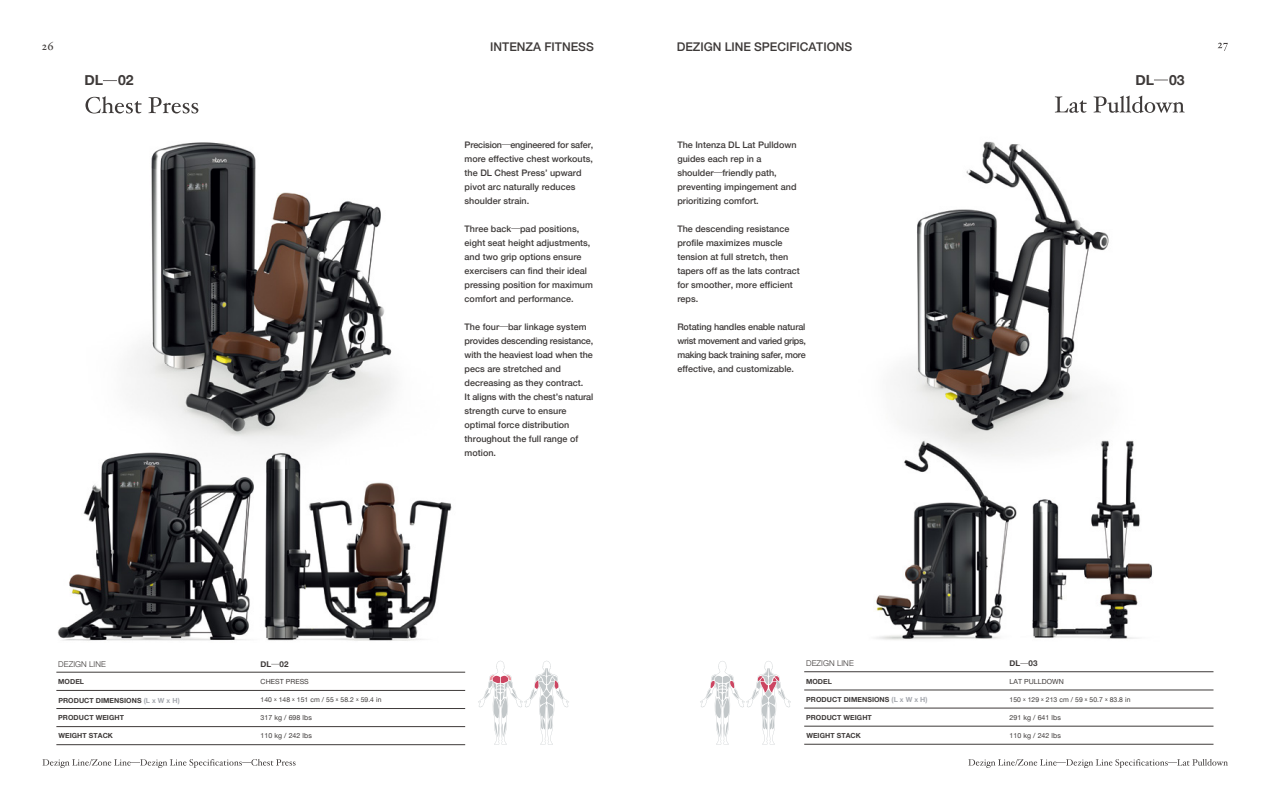
<style>
.page{position:relative;width:1270px;height:808px;background:#fff}
.page>*{position:absolute;margin:0;border:0;box-sizing:border-box;transform-origin:0 0}
.t1{font:700 14px "Helvetica Neue";color:#3e3a39}
.t2{font:500 12px "Helvetica Neue";letter-spacing:-.005em;color:#3e3a39}
.t3{font:12px "Hoefler Text";color:#3e3a39}
.t4{font:500 9px/14px "Helvetica Neue";color:#3e3a39}
.t5{font:300 8px "Helvetica Neue";letter-spacing:.01em;color:#3e3a39}
.t6{font:700 8px "Helvetica Neue";letter-spacing:.005em;color:#3e3a39}
.t7{font:700 7px "Helvetica Neue";letter-spacing:.01em;color:#3e3a39}
.t8{font:7px "Helvetica Neue";letter-spacing:.01em;color:#3e3a39}
.t9{font:6.8px "Helvetica Neue";letter-spacing:.01em;color:#3e3a39}
.s1{color:#a5a8ae}
.s2{font-size:5.1px}
</style>
<div class="page">
<img style="left:104px;top:81px;width:290px;height:336px">
<img style="left:127px;top:417px;width:420px;height:256px">
<img style="left:57px;top:418px;width:322px;height:252px">
<svg style="left:42px;top:759px;width:254px;height:9px"></svg>
<svg style="left:103px;top:80px;width:14px;height:1px"></svg>
<svg style="left:85px;top:96px;width:113px;height:18px"></svg>
<hr style="left:56px;top:672px;width:409px;height:1px;background:#3e3a39">
<hr style="left:56px;top:690px;width:409px;height:1px;background:#3e3a39">
<hr style="left:56px;top:726px;width:409px;height:1px;background:#3e3a39">
<hr style="left:56px;top:708px;width:409px;height:1px;background:#3e3a39">
<hr style="left:56px;top:744px;width:409px;height:1px;background:#3e3a39">
<svg style="left:478px;top:661px;width:91px;height:84px"></svg>
<svg style="left:968px;top:759px;width:260px;height:9px"></svg>
<svg style="left:1218px;top:43px;width:10px;height:8px"></svg>
<img style="left:883px;top:487px;width:270px;height:153px">
<hr style="left:804px;top:671px;width:409px;height:1px;background:#3e3a39">
<hr style="left:804px;top:690px;width:409px;height:1px;background:#3e3a39">
<hr style="left:804px;top:726px;width:409px;height:1px;background:#3e3a39">
<hr style="left:804px;top:708px;width:409px;height:1px;background:#3e3a39">
<hr style="left:804px;top:744px;width:409px;height:1px;background:#3e3a39">
<svg style="left:1154px;top:80px;width:14px;height:1px"></svg>
<svg style="left:1055px;top:96px;width:130px;height:17px"></svg>
<svg style="left:700px;top:661px;width:91px;height:84px"></svg>
<img style="left:898px;top:108px;width:259px;height:379px">
<h2 class="t3" style="left:42px;top:39px;width:13px">26</h2>
<h2 class="t2" style="left:490px;top:37px;width:105px">INTENZA FITNESS</h2>
<h1 class="t1" style="left:84px;top:69px;width:51px">DL 02</h1>
<h2 class="t2" style="left:677px;top:37px;width:177px">DEZIGN LINE SPECIFICATIONS</h2>
<h1 class="t1" style="left:1135px;top:69px;width:51px">DL 03</h1>
<p class="t4" style="left:465px;top:137px;width:130px">Precision engineered for safer, more effective chest workouts, the DL Chest Press’ upward pivot arc naturally reduces shoulder strain.</p>
<p class="t4" style="left:465px;top:221px;width:130px">Three back pad positions, eight seat height adjustments, and two grip options ensure exercisers can find their ideal pressing position for maximum comfort and performance.</p>
<p class="t4" style="left:465px;top:319px;width:130px">The four bar linkage system provides descending resistance, with the heaviest load when the pecs are stretched and decreasing as they contract.<br>It aligns with the chest’s natural strength curve to ensure optimal force distribution throughout the full range of motion.</p>
<p class="t4" style="left:677px;top:137px;width:121px">The Intenza DL Lat Pulldown guides each rep in a shoulder friendly path, preventing impingement and prioritizing comfort.</p>
<p class="t4" style="left:677px;top:221px;width:124px">The descending resistance profile maximizes muscle tension at full stretch, then tapers off as the lats contract for smoother, more efficient reps.</p>
<p class="t4" style="left:677px;top:319px;width:130px;text-align:justify">Rotating handles enable natural wrist movement and varied grips, making back training safer, more effective, and customizable.</p>
<p class="t5" style="left:58px;top:657px;width:49px">DEZIGN LINE</p>
<p class="t7" style="left:58px;top:694px;width:123px">PRODUCT DIMENSIONS <span class="s1">(L x W x H)</span></p>
<p class="t7" style="left:58px;top:712px;width:67px">PRODUCT WEIGHT</p>
<p class="t7" style="left:59px;top:730px;width:56px">WEIGHT STACK</p>
<p class="t7" style="left:58px;top:676px;width:27px">MODEL</p>
<p class="t6" style="left:261px;top:658px;width:29px">DL 02</p>
<p class="t8" style="left:261px;top:676px;width:50px">CHEST PRESS</p>
<p class="t9" style="left:261px;top:695px;width:122px">140 <span class="s2">x</span> 148 <span class="s2">x</span> 151 cm / 55 <span class="s2">x</span> 58.2 <span class="s2">x</span> 59.4 in</p>
<p class="t8" style="left:261px;top:712px;width:53px">317 kg / 698 lbs</p>
<p class="t8" style="left:261px;top:731px;width:53px">110 kg / 242 lbs</p>
<p class="t5" style="left:806px;top:657px;width:49px">DEZIGN LINE</p>
<p class="t7" style="left:806px;top:694px;width:123px">PRODUCT DIMENSIONS <span class="s1">(L x W x H)</span></p>
<p class="t7" style="left:806px;top:712px;width:67px">PRODUCT WEIGHT</p>
<p class="t7" style="left:806px;top:730px;width:56px">WEIGHT STACK</p>
<p class="t7" style="left:806px;top:676px;width:27px">MODEL</p>
<p class="t6" style="left:1010px;top:657px;width:29px">DL 03</p>
<p class="t8" style="left:1010px;top:676px;width:56px">LAT PULLDOWN</p>
<p class="t9" style="left:1010px;top:694px;width:122px">150 <span class="s2">x</span> 129 <span class="s2">x</span> 213 cm / 59 <span class="s2">x</span> 50.7 <span class="s2">x</span> 83.8 in</p>
<p class="t8" style="left:1010px;top:712px;width:53px">291 kg / 641 lbs</p>
<p class="t8" style="left:1010px;top:730px;width:53px">110 kg / 242 lbs</p>
</div>
